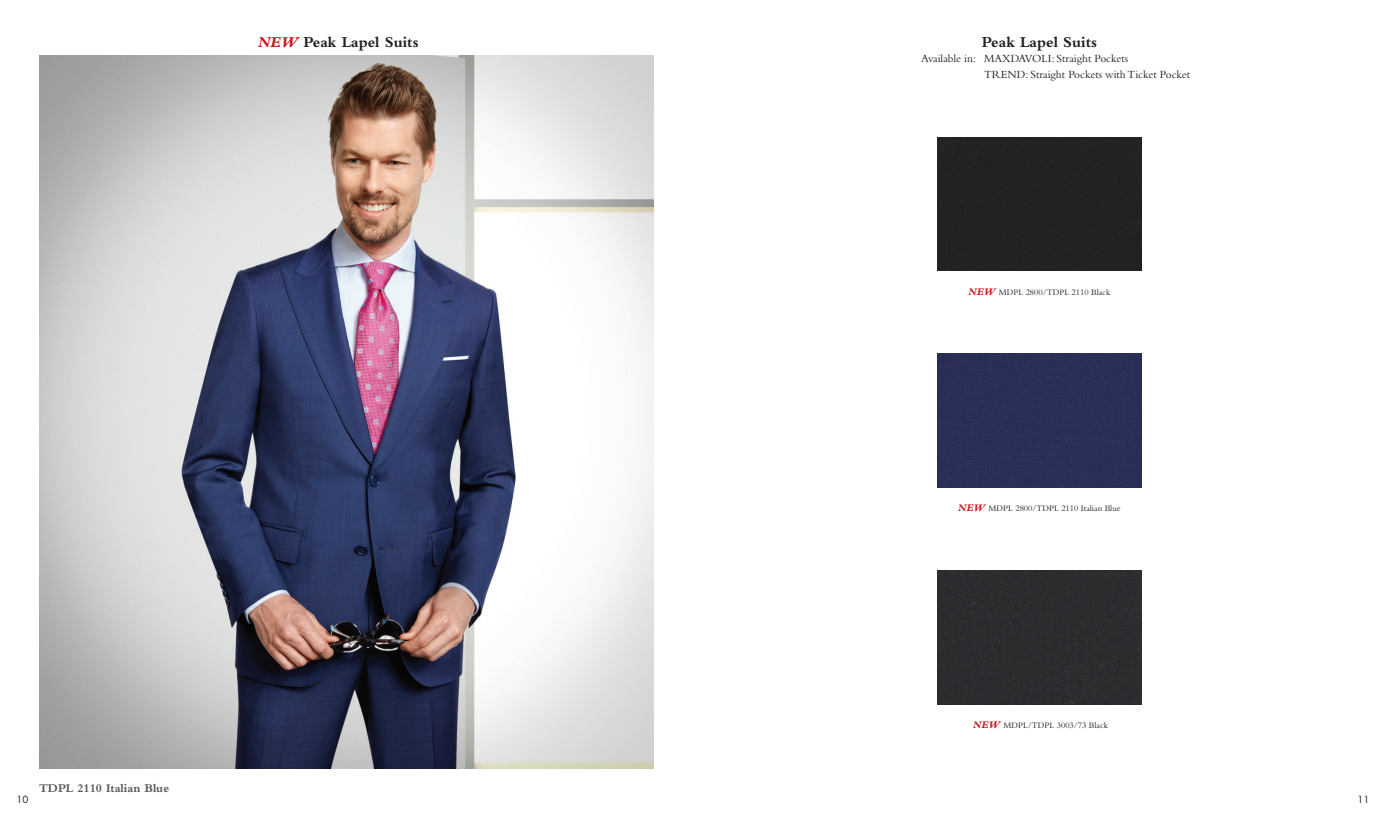
<style>
.page{position:relative;width:1386px;height:819px;background:#fff}
.page>*{position:absolute;margin:0;border:0;box-sizing:border-box;transform-origin:0 0}
.t1{font:700 15.75px "Bembo";color:#231f20}
.t2{font:700 12.25px "Bembo";color:#57585a}
.t3{font:11.38px/15.6px "Bembo";color:#231f20}
.t4{font:9.62px "Futura";color:#231f20}
.t5{font:8.75px "Bembo";color:#231f20}
.s1{font-weight:800;font-style:italic;color:#ca141c}
.s2{font-weight:800;font-style:italic;font-size:10.5px;color:#ca141c}
</style>
<div class="page">
<img style="left:40px;top:55px;width:614px;height:714px">
<div style="left:937px;top:137px;width:205px;height:134px;background:#232122"></div>
<img style="left:937px;top:354px;width:205px;height:133px">
<div style="left:937px;top:570px;width:205px;height:134px;background:#2c2c2f"></div>
<h1 class="t1" style="left:258px;top:33px;width:162px"><span class="s1">NEW</span> Peak Lapel Suits</h1>
<h1 class="t1" style="left:982px;top:33px;width:117px">Peak Lapel Suits</h1>
<h3 class="t3" style="left:984px;top:51px;width:208px;text-indent:-63px">Available in: MAXDAVOLI: Straight Pockets<br>TREND: Straight Pockets with Ticket Pocket</h3>
<p class="t5" style="left:969px;top:287px;width:143px"><span class="s2">NEW</span> MDPL 2800/TDPL 2110 Black</p>
<p class="t5" style="left:958px;top:503px;width:164px"><span class="s2">NEW</span> MDPL 2800/TDPL 2110 Italian Blue</p>
<h2 class="t2" style="left:39px;top:781px;width:132px">TDPL 2110 Italian Blue</h2>
<p class="t5" style="left:973px;top:720px;width:136px"><span class="s2">NEW</span> MDPL/TDPL 3003/73 Black</p>
<p class="t4" style="left:17px;top:793px;width:13px">10</p>
<p class="t4" style="left:1358px;top:793px;width:13px">11</p>
</div>
